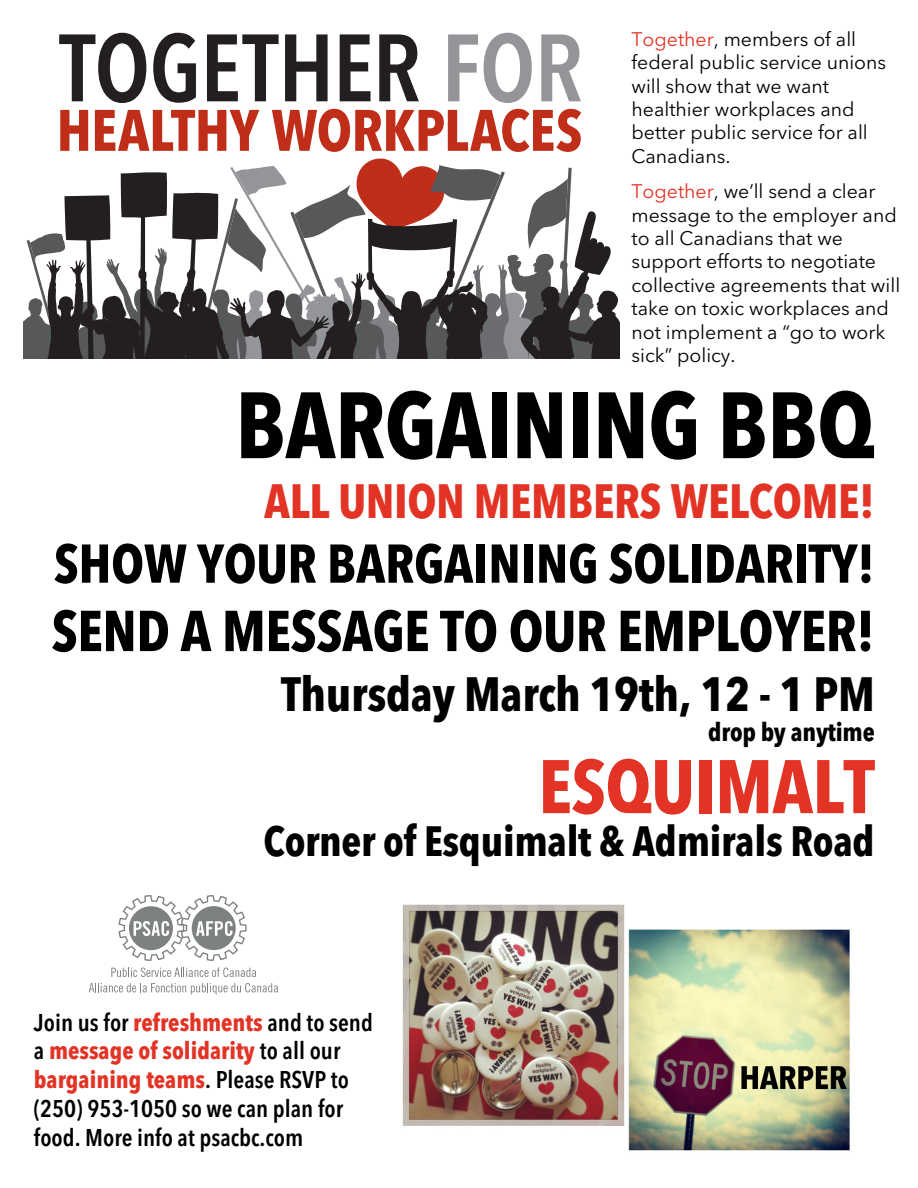
<style>
.page{position:relative;width:918px;height:1188px;background:#fff}
.page>*{position:absolute;margin:0;border:0;box-sizing:border-box;transform-origin:0 0}
.t1{font:700 condensed 93px "Avenir Next LT Pro";letter-spacing:-.01em;color:#000002}
.t2{font:700 condensed 75px "Avenir Next LT Pro";letter-spacing:-.01em;color:#e33325}
.t3{font:700 condensed 57px "Avenir Next LT Pro";letter-spacing:-.01em;color:#000002}
.t4{font:700 condensed 54px "Avenir Next LT Pro";letter-spacing:-.005em;color:#000002}
.t5{font:700 condensed 47.7px "Avenir Next LT Pro";letter-spacing:-.01em;color:#000002}
.t6{font:700 condensed 47.7px "Avenir Next LT Pro";letter-spacing:-.01em;color:#e33325}
.t7{font:700 condensed 42px "Avenir Next LT Pro";letter-spacing:-.01em;color:#000002}
.t8{font:700 condensed 25.5px "Avenir Next LT Pro";letter-spacing:-.01em;color:#000002}
.t9{font:600 condensed 24px/28.8px "Avenir Next LT Pro";color:#000002}
.t10{font:19.5px/23.4px "Avenir Next LT Pro";color:#000002}
.s1{color:#e33325}
.s2{font-weight:700;color:#e33325}
</style>
<div class="page">
<svg style="left:59px;top:33px;width:87px;height:70px"></svg>
<svg style="left:153px;top:33px;width:43px;height:70px"></svg>
<svg style="left:207px;top:34px;width:72px;height:67px"></svg>
<svg style="left:285px;top:34px;width:43px;height:67px"></svg>
<svg style="left:340px;top:34px;width:31px;height:67px"></svg>
<svg style="left:379px;top:34px;width:40px;height:67px"></svg>
<svg style="left:448px;top:34px;width:30px;height:67px"></svg>
<svg style="left:484px;top:33px;width:48px;height:70px"></svg>
<svg style="left:541px;top:34px;width:40px;height:67px"></svg>
<svg style="left:23px;top:109px;width:596px;height:249px"></svg>
<svg style="left:111px;top:968px;width:145px;height:9px"></svg>
<svg style="left:89px;top:983px;width:189px;height:12px"></svg>
<svg style="left:118px;top:895px;width:129px;height:66px"></svg>
<img style="left:402px;top:904px;width:448px;height:247px">
<p class="t10" style="left:632px;top:27px;width:256px"><span class="s1">Together</span>, members of all federal public service unions will show that we want healthier workplaces and better public service for all<br>Canadians.</p>
<p class="t10" style="left:632px;top:180px;width:270px"><span class="s1">Together</span>, we’ll send a clear message to the employer and to all Canadians that we support efforts to negotiate collective agreements that will take on toxic workplaces and not implement a “go to work sick” policy.</p>
<h1 class="t1" style="left:235px;top:369px;width:641px">BARGAINING BBQ</h1>
<h3 class="t6" style="left:264px;top:472px;width:612px">ALL UNION MEMBERS WELCOME!</h3>
<h3 class="t4" style="left:54px;top:531px;width:822px">SHOW YOUR BARGAINING SOLIDARITY!</h3>
<h3 class="t3" style="left:52px;top:596px;width:825px">SEND A MESSAGE TO OUR EMPLOYER!</h3>
<h3 class="t5" style="left:281px;top:665px;width:595px">Thursday March 19th, 12 - 1 PM</h3>
<h3 class="t8" style="left:708px;top:717px;width:168px">drop by anytime</h3>
<h2 class="t2" style="left:538px;top:741px;width:338px">ESQUIMALT</h2>
<h3 class="t7" style="left:264px;top:816px;width:613px">Corner of Esquimalt &amp; Admirals Road</h3>
<p class="t9" style="left:34px;top:1008px;width:341px">Join us for <span class="s2">refreshments</span> and to send a <span class="s2">message of solidarity</span> to all our <span class="s2">bargaining teams</span>. Please RSVP to (250) 953-1050 so we can plan for food. More info at psacbc.com</p>
</div>
